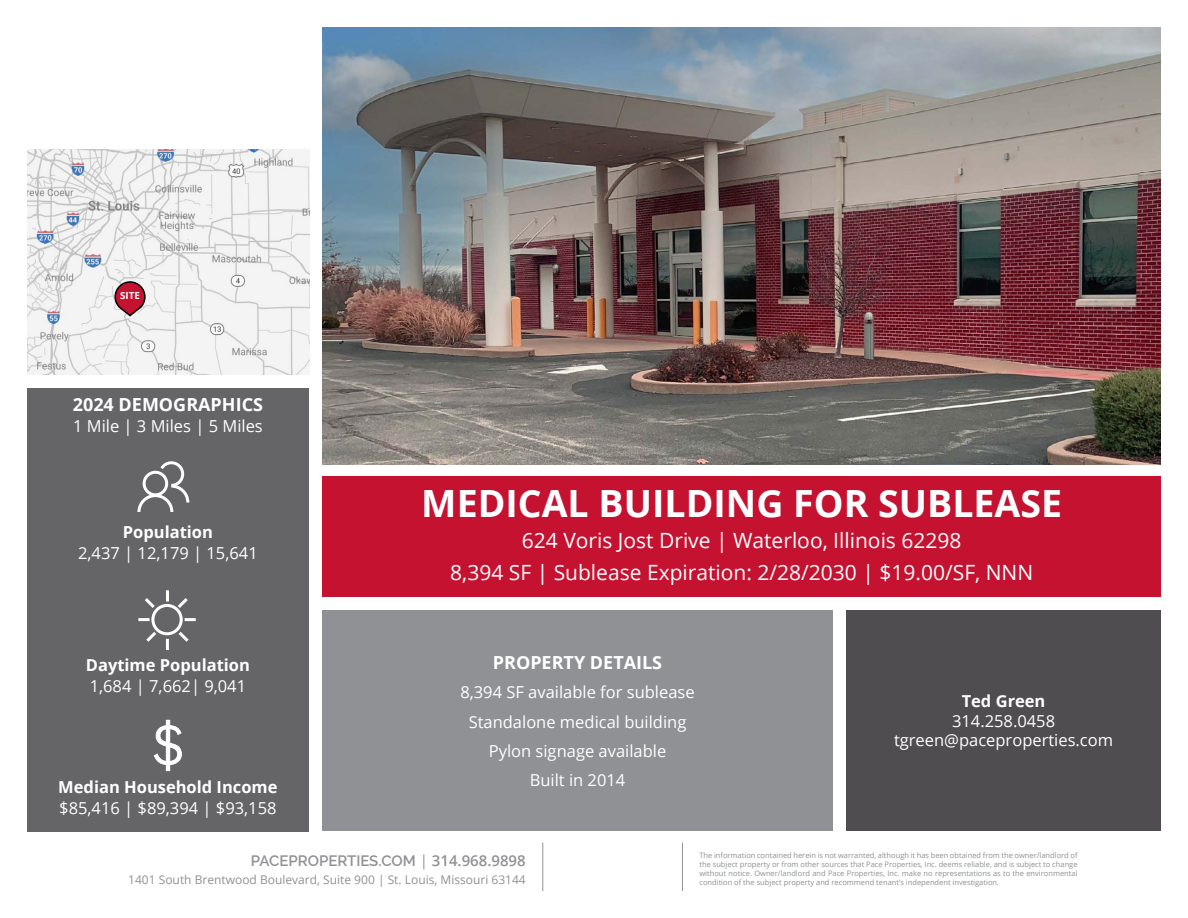
<style>
.page{position:relative;width:1188px;height:918px;background:#fff}
.page>*{position:absolute;margin:0;border:0;box-sizing:border-box;transform-origin:0 0}
.t1{font:700 37.5px "Open Sans";color:#fff}
.t2{font:21px/31.5px "Open Sans";color:#fff;text-align:center}
.t3{font:700 18px "Open Sans";color:#fff}
.t4{font:16.5px/29.2px "Open Sans";color:#fff;text-align:center}
.t5{font:700 16.5px "Open Sans";color:#fff}
.t6{font:600 15px "Raleway";color:#8f9194}
.t7{font:12px "Open Sans";color:#8f9194}
.t8{font:700 9.75px "Open Sans";color:#fff}
.t9{font:7.5px/9px "Open Sans";color:#8f9194;text-align:justify}
.s1{font-family:"Open Sans";font-weight:400}
.s2{font-family:"Open Sans"}
</style>
<div class="page">
<img style="left:322px;top:27px;width:839px;height:437px">
<img style="left:27px;top:150px;width:282px;height:225px">
<div style="left:27px;top:388px;width:282px;height:443px;background:#656568"></div>
<svg style="left:137px;top:461px;width:53px;height:51px"></svg>
<svg style="left:154px;top:720px;width:28px;height:51px"></svg>
<div style="left:322px;top:476px;width:839px;height:121px;background:#c41230"></div>
<div style="left:322px;top:610px;width:511px;height:221px;background:#8f9194"></div>
<div style="left:846px;top:610px;width:315px;height:221px;background:#4f4d4f"></div>
<hr style="left:542px;top:843px;width:1px;height:48px;background:#8f9194">
<hr style="left:682px;top:843px;width:1px;height:48px;background:#8f9194">
<svg style="left:114px;top:280px;width:32px;height:38px"></svg>
<div style="left:151px;top:604px;width:32px;height:31px;border:3px solid #fff;border-radius:50%"></div>
<svg style="left:166px;top:590px;width:3px;height:11px"></svg>
<svg style="left:166px;top:639px;width:3px;height:11px"></svg>
<svg style="left:185px;top:618px;width:11px;height:3px"></svg>
<svg style="left:138px;top:618px;width:12px;height:3px"></svg>
<svg style="left:146px;top:629px;width:13px;height:13px"></svg>
<svg style="left:175px;top:598px;width:13px;height:13px"></svg>
<svg style="left:175px;top:629px;width:14px;height:13px"></svg>
<svg style="left:145px;top:598px;width:13px;height:13px"></svg>
<h3 class="t8" style="left:120px;top:289px;width:21px">SITE</h3>
<h3 class="t3" style="left:73px;top:392px;width:192px">2024 DEMOGRAPHICS</h3>
<h3 class="t4" style="left:73px;top:411px;width:191px">1 Mile | 3 Miles | 5 Miles</h3>
<h3 class="t5" style="left:123px;top:520px;width:92px">Population</h3>
<h3 class="t4" style="left:78px;top:538px;width:181px">2,437 | 12,179 | 15,641</h3>
<h3 class="t5" style="left:86px;top:653px;width:166px">Daytime Population</h3>
<h3 class="t4" style="left:90px;top:671px;width:158px">1,684 | 7,662| 9,041</h3>
<h3 class="t5" style="left:58px;top:776px;width:221px">Median Household Income</h3>
<h3 class="t4" style="left:59px;top:793px;width:219px">$85,416 | $89,394 | $93,158</h3>
<h1 class="t1" style="left:421px;top:477px;width:642px">MEDICAL BUILDING FOR SUBLEASE</h1>
<h2 class="t2" style="left:450px;top:524px;width:585px">624 Voris Jost Drive | Waterloo, Illinois 62298<br>8,394 SF | Sublease Expiration: 2/28/2030 | $19.00/SF, NNN</h2>
<h3 class="t3" style="left:493px;top:650px;width:171px">PROPERTY DETAILS</h3>
<h3 class="t4" style="left:460px;top:677px;width:236px">8,394 SF available for sublease<br>Standalone medical building<br>Pylon signage available<br>Built in 2014</h3>
<h3 class="t5" style="left:962px;top:690px;width:85px">Ted Green</h3>
<h3 class="t4" style="left:894px;top:711px;width:221px;line-height:19.5px">314.258.0458 tgreen@paceproperties.com</h3>
<h3 class="t6" style="left:251px;top:852px;width:277px">PACEPROPERTIES.COM <span class="s1">|</span> <span class="s2">314.968.9898</span></h3>
<h3 class="t7" style="left:128px;top:872px;width:399px">1401 South Brentwood Boulevard, Suite 900 | St. Louis, Missouri 63144</h3>
<p class="t9" style="left:699px;top:851px;width:380px">The information contained herein is not warranted, although it has been obtained from the owner/landlord of the subject property or from other sources that Pace Properties, Inc. deems reliable, and is subject to change without notice. Owner/landlord and Pace Properties, Inc. make no representations as to the environmental condition of the subject property and recommend tenant’s independent investigation.</p>
</div>
